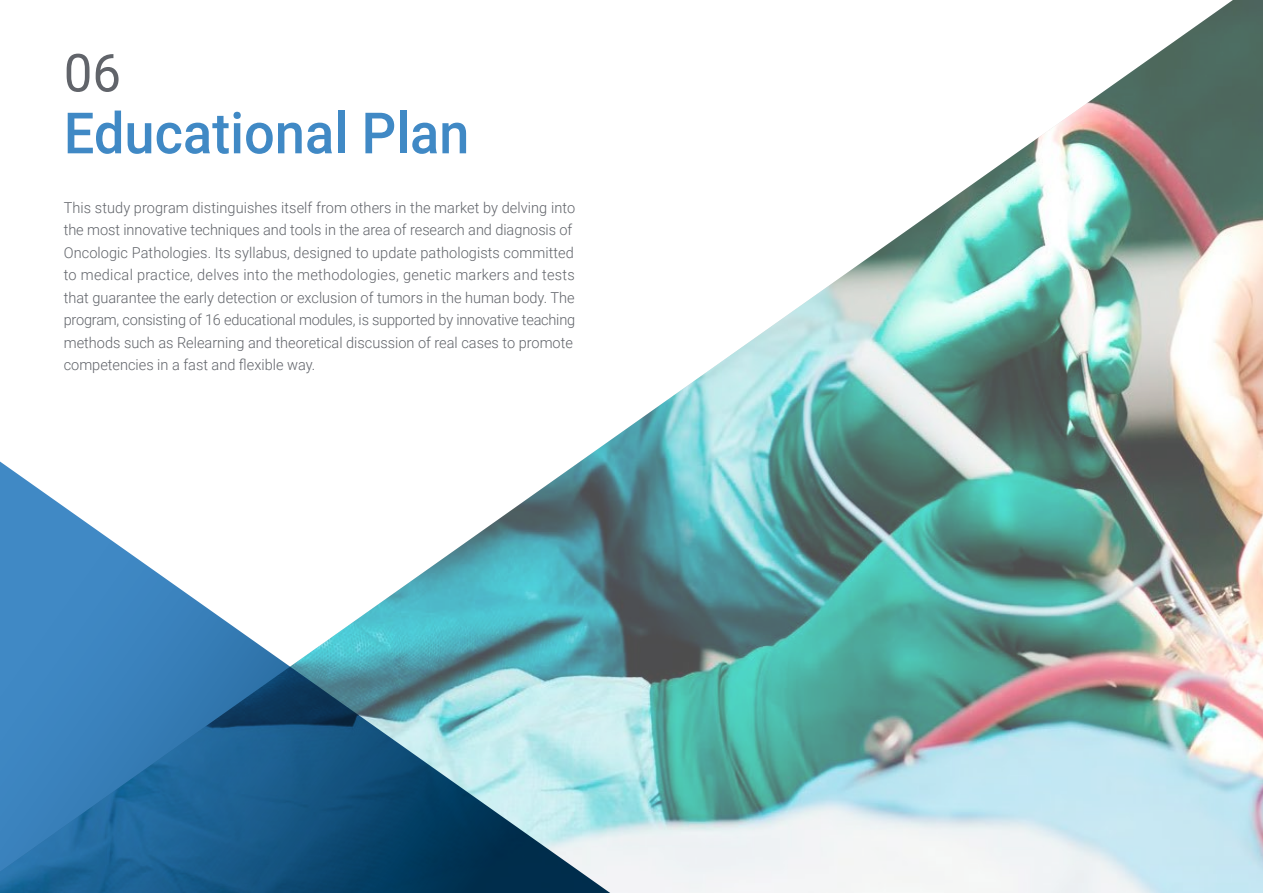
<style>
.page{position:relative;width:1263px;height:893px;background:#fff}
.page>*{position:absolute;margin:0;border:0;box-sizing:border-box;transform-origin:0 0}
.t1{font:500 57px "Roboto";color:#4089c5;scale:.95 1}
.t2{font:52.5px "Roboto";color:#61646a}
.t3{font:300 15px/22.5px "Roboto";color:#61646a}
</style>
<div class="page">
<img style="left:602px;top:0;width:661px;height:893px">
<svg style="left:0;top:446px;width:640px;height:447px"></svg>
<h2 class="t2" style="left:64px;top:36px;width:59px">06</h2>
<h1 class="t1" style="left:64px;top:93px;width:428px">Educational Plan</h1>
<p class="t3" style="left:64px;top:195px;width:513px">This study program distinguishes itself from others in the market by delving into the most innovative techniques and tools in the area of research and diagnosis of Oncologic Pathologies. Its syllabus, designed to update pathologists committed to medical practice, delves into the methodologies, genetic markers and tests that guarantee the early detection or exclusion of tumors in the human body. The program, consisting of 16 educational modules, is supported by innovative teaching methods such as Relearning and theoretical discussion of real cases to promote competencies in a fast and flexible way.</p>
</div>
